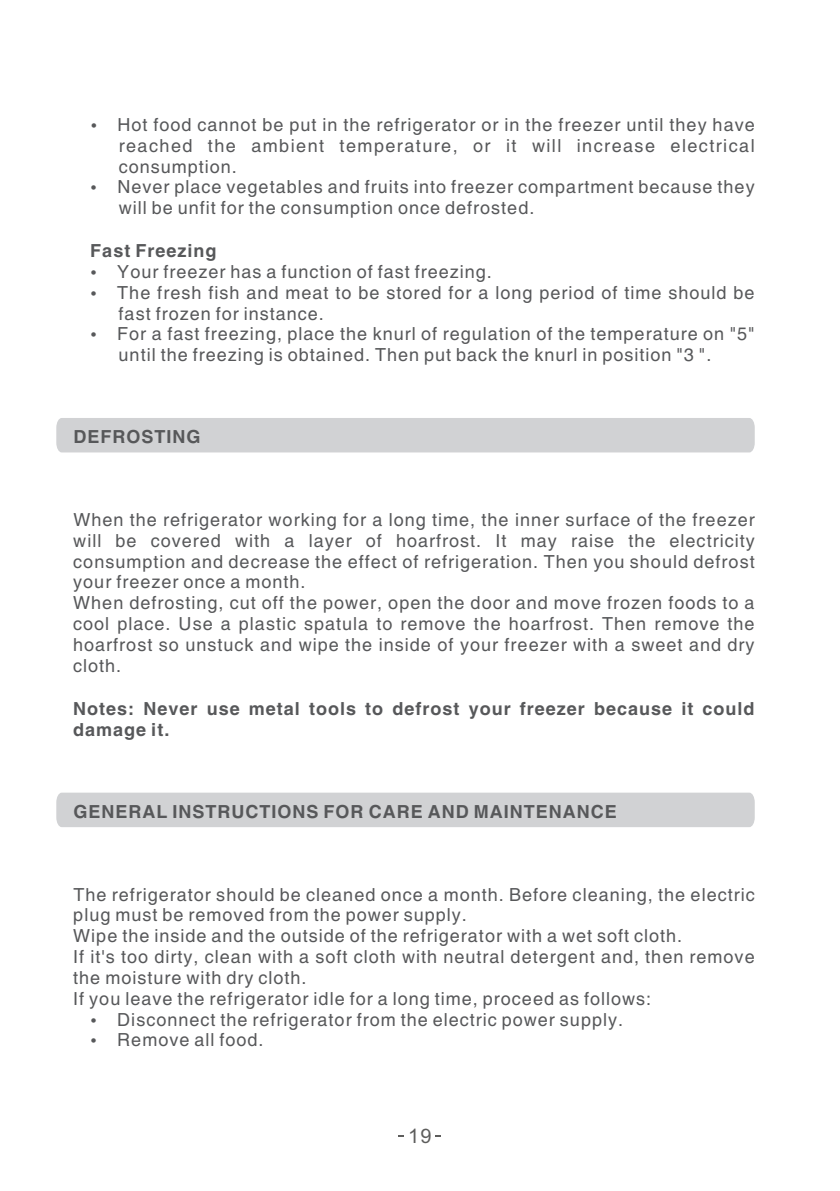
<style>
.page{position:relative;width:840px;height:1191px;background:#fff}
.page>*{position:absolute;margin:0;border:0;box-sizing:border-box;transform-origin:0 0}
.t1{font:20px "Arial";color:#5d5d5c}
.t2{font:18px/20.8px "Helvetica";letter-spacing:.055em;color:#57585a}
.t3{font:700 18px/21.4px "Helvetica";letter-spacing:.055em;color:#57585a}
.t4{font:15.4px "Wingdings";color:#57585a}
</style>
<div class="page">
<div style="left:56px;top:418px;width:698px;height:34px;background:#d1d2d4"></div>
<div style="left:56px;top:792px;width:698px;height:35px;background:#d1d2d4"></div>
<p class="t2" style="left:90px;top:116px;width:665px;text-align:right">•Hot food cannot be put in the refrigerator or in the freezer until they have reached the ambient temperature, or it will increase electrical</p>
<p class="t4" style="left:90px;top:182px;width:47px">•</p>
<p class="t2" style="left:117px;top:158px;width:638px">consumption.<br>Never place vegetables and fruits into freezer compartment because they will be unfit for the consumption once defrosted.</p>
<p class="t3" style="left:90px;top:242px;width:128px">Fast Freezing</p>
<p class="t4" style="left:90px;top:287px;width:47px">•</p>
<p class="t2" style="left:117px;top:263px;width:638px">Your freezer has a function of fast freezing.<br>The fresh fish and meat to be stored for a long period of time should be</p>
<p class="t4" style="left:90px;top:266px;width:47px">•</p>
<p class="t4" style="left:90px;top:328px;width:47px">•</p>
<p class="t2" style="left:117px;top:304px;width:638px">fast frozen for instance.<br>For a fast freezing, place the knurl of regulation of the temperature on "5" until the freezing is obtained. Then put back the knurl in position "3 ".</p>
<p class="t3" style="left:73px;top:428px;width:129px">DEFROSTING</p>
<p class="t2" style="left:73px;top:511px;width:682px">When the refrigerator working for a long time, the inner surface of the freezer will be covered with a layer of hoarfrost. It may raise the electricity consumption and decrease the effect of refrigeration. Then you should defrost your freezer once a month.<br>When defrosting, cut off the power, open the door and move frozen foods to a cool place. Use a plastic spatula to remove the hoarfrost. Then remove the hoarfrost so unstuck and wipe the inside of your freezer with a sweet and dry cloth.</p>
<p class="t3" style="left:73px;top:699px;width:682px">Notes: Never use metal tools to defrost your freezer because it could damage it.</p>
<p class="t3" style="left:73px;top:802px;width:544px">GENERAL INSTRUCTIONS FOR CARE AND MAINTENANCE</p>
<p class="t2" style="left:73px;top:885px;width:682px">The refrigerator should be cleaned once a month. Before cleaning, the electric plug must be removed from the power supply.<br>Wipe the inside and the outside of the refrigerator with a wet soft cloth.<br>If it's too dirty, clean with a soft cloth with neutral detergent and, then remove the moisture with dry cloth.<br>If you leave the refrigerator idle for a long time, proceed as follows:</p>
<p class="t2" style="left:117px;top:1010px;width:507px">Disconnect the refrigerator from the electric power supply.<br>Remove all food.</p>
<p class="t1" style="left:408px;top:1128px;width:25px">19</p>
</div>
